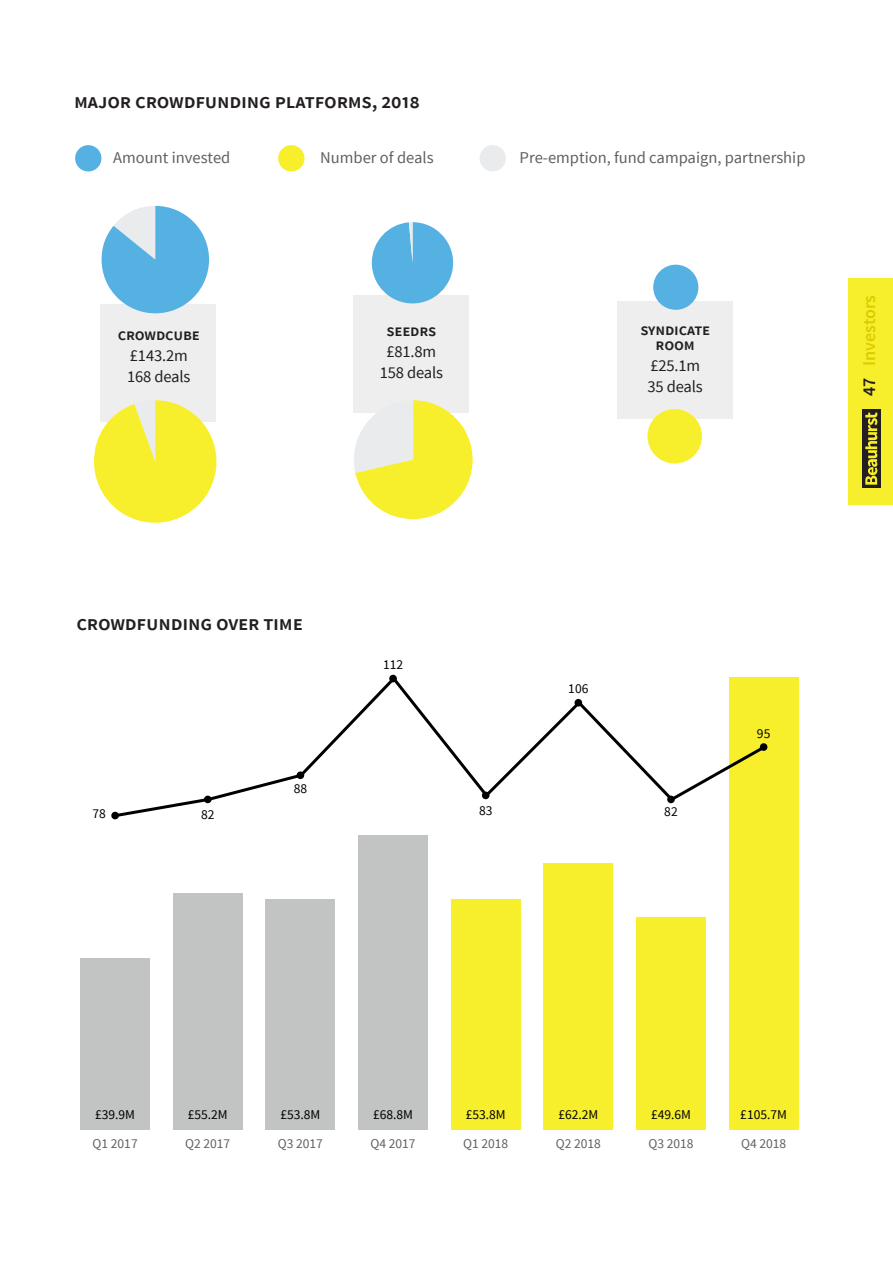
<style>
.page{position:relative;width:893px;height:1263px;background:#fff}
.page>*{position:absolute;margin:0;border:0;box-sizing:border-box;transform-origin:0 0}
.grey_sub{font:600 21px "Source Sans Pro";letter-spacing:-.01em;color:#231f20}
.t1{font:600 18px "Source Sans Pro";color:#dacc00}
.t2{font:16.5px "Source Sans Pro";color:#5d6161}
.t3{font:16.5px "Source Sans Pro";letter-spacing:-.01em;color:#231f20}
.grey_sub-2{font:600 16.5px "Source Sans Pro";letter-spacing:-.01em;color:#231f20}
.t4{font:13.5px "Source Sans Pro";color:#000001}
.t5{font:13.5px "Source Sans Pro";color:#5d6162}
.s1{color:#231f20}
</style>
<div class="page">
<div style="left:849px;top:279px;width:44px;height:226px;background:#f8ef2c"></div>
<div style="left:862px;top:409px;width:19px;height:79px;background:#231f20"></div>
<svg style="left:865px;top:412px;width:12px;height:73px"></svg>
<div style="left:101px;top:304px;width:115px;height:118px;background:#eeeeef"></div>
<div style="left:354px;top:295px;width:115px;height:118px;background:#eeeeef"></div>
<div style="left:618px;top:301px;width:115px;height:118px;background:#eeeeef"></div>
<div style="left:75px;top:145px;width:26px;height:26px;background:#56b1e3;border-radius:50%"></div>
<div style="left:278px;top:145px;width:26px;height:26px;background:#f8ef2c;border-radius:50%"></div>
<div style="left:479px;top:145px;width:27px;height:26px;background:#eaebec;border-radius:50%"></div>
<div style="left:729px;top:677px;width:69px;height:452px;background:#f8ef2c"></div>
<div style="left:636px;top:917px;width:70px;height:212px;background:#f8ef2c"></div>
<div style="left:543px;top:863px;width:70px;height:266px;background:#f8ef2c"></div>
<div style="left:451px;top:899px;width:70px;height:230px;background:#f8ef2c"></div>
<div style="left:358px;top:835px;width:70px;height:294px;background:#c2c3c3"></div>
<div style="left:266px;top:899px;width:69px;height:230px;background:#c2c3c3"></div>
<div style="left:173px;top:893px;width:70px;height:236px;background:#c2c3c3"></div>
<div style="left:80px;top:958px;width:70px;height:171px;background:#c2c3c3"></div>
<svg style="left:112px;top:674px;width:656px;height:145px"></svg>
<div style="left:111px;top:812px;width:8px;height:7px;background:#000001;border-radius:50%"></div>
<div style="left:204px;top:796px;width:8px;height:7px;background:#000001;border-radius:50%"></div>
<div style="left:297px;top:771px;width:7px;height:8px;background:#000001;border-radius:50%"></div>
<div style="left:389px;top:675px;width:8px;height:7px;background:#000001;border-radius:50%"></div>
<div style="left:482px;top:792px;width:7px;height:7px;background:#000001;border-radius:50%"></div>
<div style="left:575px;top:699px;width:7px;height:7px;background:#000001;border-radius:50%"></div>
<div style="left:667px;top:796px;width:8px;height:7px;background:#000001;border-radius:50%"></div>
<div style="left:760px;top:743px;width:7px;height:8px;background:#000001;border-radius:50%"></div>
<svg style="left:353px;top:400px;width:120px;height:119px"></svg>
<svg style="left:94px;top:400px;width:122px;height:123px"></svg>
<div style="left:647px;top:409px;width:55px;height:54px;background:#f8ef2c;border-radius:27px"></div>
<div style="left:372px;top:222px;width:81px;height:81px;background:#56b1e3;border-radius:40px"></div>
<svg style="left:409px;top:222px;width:4px;height:40px"></svg>
<svg style="left:102px;top:206px;width:107px;height:107px"></svg>
<div style="left:653px;top:265px;width:45px;height:45px;background:#56b1e3;border-radius:23px"></div>
<p class="grey_sub" style="left:74px;top:88px;width:347px">major crowdfunding platforms, 2018</p>
<p class="t2" style="left:113px;top:147px;width:119px">Amount invested</p>
<p class="t2" style="left:320px;top:147px;width:115px">Number of deals</p>
<p class="t2" style="left:520px;top:147px;width:287px">Pre-emption, fund campaign, partnership</p>
<p class="grey_sub-2" style="left:118px;top:324px;width:83px">crowdcube</p>
<p class="t3" style="left:130px;top:345px;width:59px">£143.2m</p>
<p class="t3" style="left:127px;top:366px;width:65px">168 deals</p>
<p class="grey_sub-2" style="left:387px;top:320px;width:51px">seedrs</p>
<p class="t3" style="left:386px;top:341px;width:51px">£81.8m</p>
<p class="t3" style="left:380px;top:362px;width:65px">158 deals</p>
<p class="grey_sub-2" style="left:640px;top:319px;width:71px">syndicate</p>
<p class="grey_sub-2" style="left:656px;top:334px;width:41px">room</p>
<p class="t3" style="left:650px;top:356px;width:51px">£25.1m</p>
<p class="t3" style="left:648px;top:377px;width:57px">35 deals</p>
<p class="t1" style="left:858px;top:396px;width:102px;rotate:-90deg"><span class="s1">47</span> Investors</p>
<p class="grey_sub" style="left:76px;top:610px;width:228px">crowdfunding over time</p>
<p class="t4" style="left:294px;top:780px;width:15px">88</p>
<p class="t4" style="left:383px;top:656px;width:22px">112</p>
<p class="t4" style="left:568px;top:680px;width:22px">106</p>
<p class="t4" style="left:92px;top:805px;width:15px">78</p>
<p class="t4" style="left:201px;top:806px;width:15px">82</p>
<p class="t4" style="left:479px;top:802px;width:15px">83</p>
<p class="t4" style="left:664px;top:803px;width:15px">82</p>
<p class="t4" style="left:757px;top:725px;width:15px">95</p>
<p class="t4" style="left:95px;top:1106px;width:42px">£39.9M</p>
<p class="t4" style="left:188px;top:1106px;width:42px">£55.2M</p>
<p class="t4" style="left:280px;top:1106px;width:42px">£53.8M</p>
<p class="t4" style="left:373px;top:1106px;width:42px">£68.8M</p>
<p class="t4" style="left:466px;top:1106px;width:42px">£53.8M</p>
<p class="t4" style="left:558px;top:1106px;width:42px">£62.2M</p>
<p class="t4" style="left:651px;top:1106px;width:42px">£49.6M</p>
<p class="t4" style="left:740px;top:1106px;width:48px">£105.7M</p>
<p class="t5" style="left:93px;top:1135px;width:47px">Q1 2017</p>
<p class="t5" style="left:185px;top:1135px;width:47px">Q2 2017</p>
<p class="t5" style="left:278px;top:1135px;width:47px">Q3 2017</p>
<p class="t5" style="left:370px;top:1135px;width:47px">Q4 2017</p>
<p class="t5" style="left:463px;top:1135px;width:47px">Q1 2018</p>
<p class="t5" style="left:556px;top:1135px;width:47px">Q2 2018</p>
<p class="t5" style="left:648px;top:1135px;width:47px">Q3 2018</p>
<p class="t5" style="left:741px;top:1135px;width:47px">Q4 2018</p>
</div>
